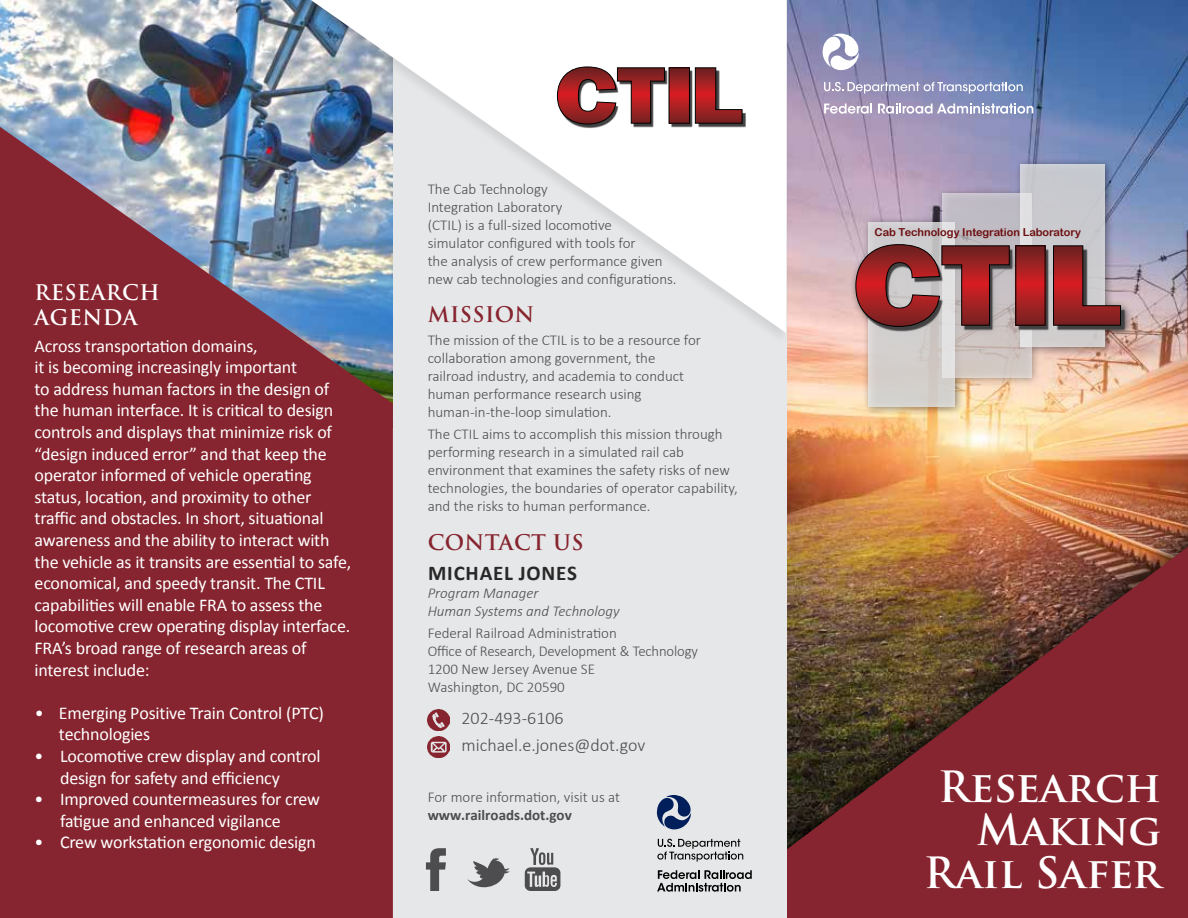
<style>
.page{position:relative;width:1188px;height:918px;background:#fff}
.page>*{position:absolute;margin:0;border:0;box-sizing:border-box;transform-origin:0 0}
.t1{font:700 42px/43px "Trajan Pro";color:#fff;text-align:right}
.t2{font:700 21px "Trajan Pro";letter-spacing:.02em;color:#86242f}
.t3{font:700 21px/25.2px "Trajan Pro";letter-spacing:.02em;color:#fff}
.t4{font:700 21px "Calibri";letter-spacing:.04em;color:#292829}
.t5{font:18px/21.6px "Calibri";letter-spacing:-.01em;color:#fff}
.t6{font:300 18px/27px "Calibri";color:#4d4d4f}
.t7{font:300 15px/18px "Calibri";color:#4d4d4f}
.t8{font:italic 300 15px/18px "Calibri";color:#4d4d4f}
.t9{font:700 15px "Calibri";color:#4d4d4f}
.t10{font:15px "Calibri Light 2";color:#4d4d4f}
.t11{font:10.95px "Arial Rounded MT Bold";color:#6c0d0f}
.s1{font-style:inherit}
</style>
<div class="page">
<img style="left:0;top:0;width:284px;height:127px">
<img style="left:786px;top:0;width:402px;height:493px">
<div style="left:640px;top:493px;width:548px;height:425px;background:#000;opacity:.61"></div>
<img style="left:786px;top:547px;width:402px;height:371px">
<div style="left:393px;top:0;width:393px;height:918px;background:#e6e7e8"></div>
<div style="left:284px;top:0;width:507px;height:346px;background:#000;opacity:.09"></div>
<svg style="left:0;top:127px;width:393px;height:791px;background:#863340"></svg>
<svg style="left:311px;top:0;width:475px;height:333px"></svg>
<img style="left:548px;top:58px;width:208px;height:80px">
<svg style="left:557px;top:67px;width:108px;height:57px;background:#ab6b6c"></svg>
<svg style="left:671px;top:70px;width:17px;height:51px"></svg>
<div style="left:669px;top:68px;width:21px;height:55px;border:1px solid #000"></div>
<svg style="left:695px;top:68px;width:47px;height:56px;background:#b16f70"></svg>
<img style="left:428px;top:709px;width:21px;height:22px">
<img style="left:428px;top:736px;width:21px;height:22px">
<svg style="left:657px;top:795px;width:34px;height:35px"></svg>
<svg style="left:657px;top:839px;width:86px;height:23px"></svg>
<svg style="left:657px;top:870px;width:95px;height:22px"></svg>
<svg style="left:525px;top:848px;width:35px;height:43px"></svg>
<svg style="left:467px;top:858px;width:43px;height:30px"></svg>
<svg style="left:426px;top:848px;width:20px;height:43px"></svg>
<div style="left:849px;top:158px;width:285px;height:258px;background:#000;opacity:.57"></div>
<div style="left:868px;top:222px;width:87px;height:184px;background:#d3cfcd"></div>
<div style="left:1021px;top:164px;width:84px;height:183px;background:#c8c9ce"></div>
<svg style="left:942px;top:193px;width:89px;height:184px;background:#cbc5c8"></svg>
<img style="left:842px;top:232px;width:298px;height:115px">
<svg style="left:855px;top:244px;width:155px;height:83px;background:#9f5c5e"></svg>
<svg style="left:1018px;top:248px;width:25px;height:75px;background:#a42022"></svg>
<svg style="left:1053px;top:245px;width:68px;height:81px"></svg>
<svg style="left:822px;top:33px;width:37px;height:38px"></svg>
<svg style="left:824px;top:82px;width:199px;height:12px;background:#a3a7c8"></svg>
<svg style="left:824px;top:104px;width:48px;height:10px"></svg>
<svg style="left:878px;top:104px;width:155px;height:10px"></svg>
<p class="t3" style="left:35px;top:280px;width:127px">RESEARCH<br>AGENDA</p>
<p class="t5" style="left:35px;top:335px;width:318px">Across transportation domains,<br>it is becoming increasingly important<br>to address human factors in the design of the human interface. It is critical to design controls and displays that minimize risk of “design induced error” and that keep the operator informed of vehicle operating status, location, and proximity to other traffic and obstacles. In short, situational awareness and the ability to interact with the vehicle as it transits are essential to safe, economical, and speedy transit. The CTIL capabilities will enable FRA to assess the locomotive crew operating display interface.<br>FRA’s broad range of research areas of interest include:</p>
<p class="t5" style="left:59px;top:702px;width:267px;text-indent:-24px">• Emerging Positive Train Control (PTC) technologies</p>
<p class="t5" style="left:60px;top:745px;width:262px;text-indent:-26px">• Locomotive crew display and control design for safety and efficiency</p>
<p class="t5" style="left:60px;top:788px;width:262px;text-indent:-26px">• Improved countermeasures for crew fatigue and enhanced vigilance</p>
<p class="t5" style="left:35px;top:832px;width:283px">• Crew workstation ergonomic design</p>
<p class="t10" style="left:428px;top:179px;width:121px">The Cab Technology</p>
<p class="t7" style="left:428px;top:198px;width:250px">Integration Laboratory<br>(CTIL) is a full-sized locomotive<br>simulator configured with tools for<br>the analysis of crew performance given new cab technologies and configurations.</p>
<h1 class="t2" style="left:428px;top:302px;width:108px">MISSION</h1>
<p class="t7" style="left:428px;top:331px;width:275px">The mission of the CTIL is to be a resource for collaboration among government, the railroad industry, and academia to conduct human performance research using human-in-the-loop simulation.</p>
<p class="t7" style="left:428px;top:425px;width:311px">The CTIL aims to accomplish this mission through performing research in a simulated rail cab environment that examines the safety risks of new technologies, the boundaries of operator capability, and the risks to human performance.</p>
<p class="t2" style="left:428px;top:529px;width:158px">CONTACT US</p>
<h2 class="t4" style="left:428px;top:559px;width:150px">MICHAEL JONES</h2>
<p class="t8" style="left:428px;top:584px;width:193px">Program Manager<br>Human Systems and Technology</p>
<p class="t7" style="left:428px;top:624px;width:272px">Federal Railroad Administration<br>Office of Research, Development &amp; Technology<br>1200 New Jersey Avenue SE<br>Washington, DC 20590</p>
<p class="t6" style="left:461px;top:704px;width:185px">202-493-6106 michael.e.jones@dot.gov</p>
<p class="t7" style="left:428px;top:788px;width:194px">For more information, visit us at</p>
<h3 class="t9" style="left:428px;top:805px;width:146px">www.<span class="s1">railroads</span>.dot.gov</h3>
<p class="t11" style="left:875px;top:226px;width:208px">Cab Technology Integration Laboratory</p>
<h1 class="t1" style="left:924px;top:766px;width:239px">Research<br>Making<br>Rail Safer</h1>
</div>
